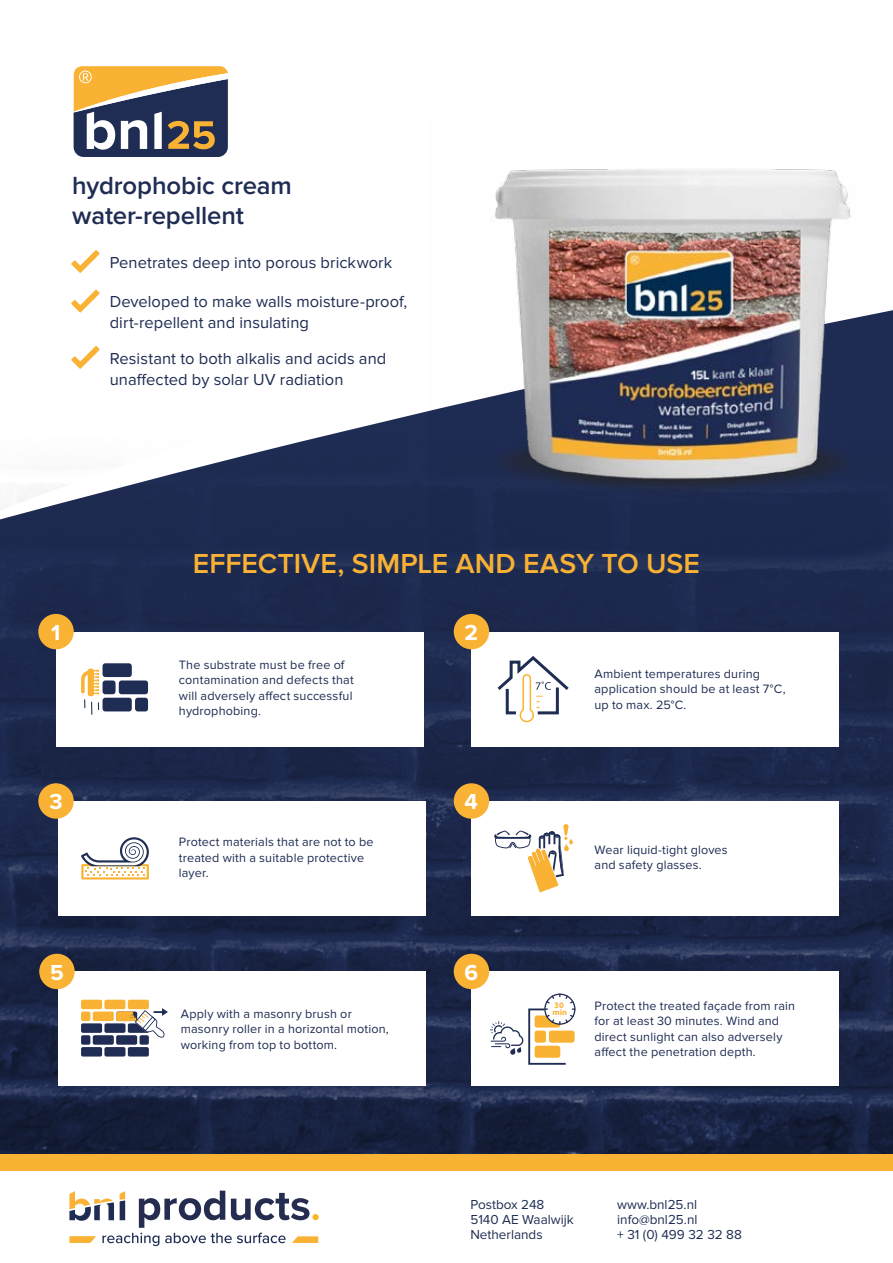
<style>
.page{position:relative;width:893px;height:1263px;background:#fff}
.page>*{position:absolute;margin:0;border:0;box-sizing:border-box;transform-origin:0 0}
.t1{font:600 28.5px "Proxima Nova";color:#f9b234}
.t2{font:600 25.65px/30px "Proxima Nova";letter-spacing:-.005em;color:#1f2c53}
.t3{font:700 22.5px "Proxima Nova";color:#fff}
.t4{font:16.5px/21px "Proxima Nova";letter-spacing:.005em;color:#1f2c53}
.t5{font:13.5px/15px "Proxima Nova";color:#1f2c53}
.t6{font:12.6px/15.5px "Proxima Nova";letter-spacing:.015em;color:#1f2c53}
.t7{font:700 8.4px/7.5px "Myriad Pro";color:#f9b234}
</style>
<div class="page">
<img style="left:0;top:528px;width:893px;height:626px">
<div style="left:0;top:1154px;width:893px;height:17px;background:#f9b234"></div>
<svg style="left:0;top:289px;width:429px;height:239px"></svg>
<div style="left:56px;top:632px;width:368px;height:114px;background:#fff"></div>
<div style="left:472px;top:632px;width:367px;height:114px;background:#fff"></div>
<div style="left:38px;top:614px;width:36px;height:35px;background:#f9b234;border-radius:50%"></div>
<div style="left:454px;top:614px;width:35px;height:35px;background:#f9b234;border-radius:50%"></div>
<div style="left:58px;top:801px;width:367px;height:115px;background:#fff"></div>
<div style="left:472px;top:801px;width:367px;height:115px;background:#fff"></div>
<div style="left:38px;top:783px;width:36px;height:36px;background:#f9b234;border-radius:50%"></div>
<div style="left:454px;top:783px;width:35px;height:36px;background:#f9b234;border-radius:50%"></div>
<svg style="left:494px;top:824px;width:79px;height:68px"></svg>
<div style="left:472px;top:971px;width:367px;height:115px;background:#fff"></div>
<div style="left:454px;top:954px;width:35px;height:35px;background:#f9b234;border-radius:50%"></div>
<div style="left:58px;top:971px;width:367px;height:115px;background:#fff"></div>
<div style="left:39px;top:954px;width:36px;height:35px;background:#f9b234;border-radius:50%"></div>
<svg style="left:497px;top:656px;width:72px;height:66px"></svg>
<div style="left:104px;top:1000px;width:21px;height:9px;background:#f9b234;border-radius:2px"></div>
<div style="left:128px;top:1000px;width:21px;height:9px;background:#f9b234;border-radius:2px"></div>
<div style="left:81px;top:1000px;width:21px;height:9px;background:#f9b234;border-radius:2px"></div>
<div style="left:93px;top:1011px;width:21px;height:10px;background:#f9b234;border-radius:2px"></div>
<div style="left:81px;top:1011px;width:9px;height:10px;background:#f9b234;border-radius:2px"></div>
<div style="left:104px;top:1023px;width:21px;height:10px;background:#1f2c53;border-radius:2px"></div>
<div style="left:81px;top:1023px;width:21px;height:10px;background:#1f2c53;border-radius:2px"></div>
<div style="left:104px;top:1047px;width:21px;height:9px;background:#1f2c53;border-radius:2px"></div>
<div style="left:128px;top:1047px;width:21px;height:9px;background:#1f2c53;border-radius:2px"></div>
<div style="left:81px;top:1047px;width:21px;height:9px;background:#1f2c53;border-radius:2px"></div>
<div style="left:93px;top:1035px;width:21px;height:10px;background:#1f2c53;border-radius:2px"></div>
<div style="left:116px;top:1035px;width:21px;height:10px;background:#1f2c53;border-radius:2px"></div>
<div style="left:140px;top:1035px;width:9px;height:10px;background:#1f2c53;border-radius:2px"></div>
<div style="left:81px;top:1035px;width:9px;height:10px;background:#1f2c53;border-radius:2px"></div>
<svg style="left:490px;top:993px;width:85px;height:72px"></svg>
<img style="left:429px;top:169px;width:464px;height:410px">
<svg style="left:73px;top:66px;width:156px;height:91px;background:#877968"></svg>
<svg style="left:71px;top:290px;width:29px;height:23px"></svg>
<svg style="left:71px;top:346px;width:29px;height:23px"></svg>
<svg style="left:71px;top:250px;width:29px;height:23px"></svg>
<svg style="left:116px;top:1008px;width:52px;height:30px"></svg>
<svg style="left:81px;top:837px;width:68px;height:42px"></svg>
<div style="left:103px;top:663px;width:29px;height:14px;background:#1f2c53;border-radius:3px"></div>
<div style="left:119px;top:680px;width:29px;height:14px;background:#1f2c53;border-radius:3px"></div>
<div style="left:103px;top:680px;width:13px;height:14px;background:#1f2c53;border-radius:3px"></div>
<div style="left:103px;top:698px;width:29px;height:13px;background:#1f2c53;border-radius:3px"></div>
<div style="left:135px;top:698px;width:13px;height:13px;background:#1f2c53;border-radius:3px"></div>
<svg style="left:81px;top:669px;width:18px;height:46px"></svg>
<svg style="left:69px;top:1190px;width:249px;height:56px"></svg>
<h2 class="t2" style="left:72px;top:171px;width:221px">hydrophobic cream water-repellent</h2>
<h3 class="t4" style="left:110px;top:253px;width:284px">Penetrates deep into porous brickwork</h3>
<h3 class="t4" style="left:110px;top:291px;width:299px">Developed to make walls moisture-proof, dirt-repellent and insulating</h3>
<h3 class="t4" style="left:110px;top:348px;width:278px">Resistant to both alkalis and acids and unaffected by solar UV radiation</h3>
<h1 class="t1" style="left:193px;top:547px;width:509px">EFFECTIVE, SIMPLE AND EASY TO USE</h1>
<h3 class="t3" style="left:51px;top:619px;width:11px">1</h3>
<h3 class="t3" style="left:465px;top:619px;width:15px">2</h3>
<p class="t6" style="left:179px;top:657px;width:176px">The substrate must be free of contamination and defects that will adversely affect successful hydrophobing.</p>
<h3 class="t3" style="left:49px;top:789px;width:15px">3</h3>
<h3 class="t3" style="left:465px;top:789px;width:15px">4</h3>
<h3 class="t3" style="left:50px;top:959px;width:15px">5</h3>
<p class="t6" style="left:179px;top:834px;width:196px">Protect materials that are not to be treated with a suitable protective layer.</p>
<p class="t6" style="left:181px;top:1006px;width:210px">Apply with a masonry brush or masonry roller in a horizontal motion, working from top to bottom.</p>
<h3 class="t3" style="left:464px;top:959px;width:15px">6</h3>
<p class="t6" style="left:594px;top:666px;width:193px">Ambient temperatures during application should be at least 7°C, up to max. 25°C.</p>
<p class="t6" style="left:595px;top:842px;width:135px">Wear liquid-tight gloves and safety glasses.</p>
<p class="t7" style="left:552px;top:1001px;width:16px">30 min</p>
<p class="t6" style="left:595px;top:998px;width:202px">Protect the treated façade from rain for at least 30 minutes. Wind and direct sunlight can also adversely affect the penetration depth.</p>
<p class="t5" style="left:470px;top:1197px;width:105px">Postbox 248<br>5140 AE Waalwijk<br>Netherlands</p>
<p class="t5" style="left:617px;top:1197px;width:126px">www.bnl25.nl info@bnl25.nl<br>+ 31 (0) 499 32 32 88</p>
</div>
